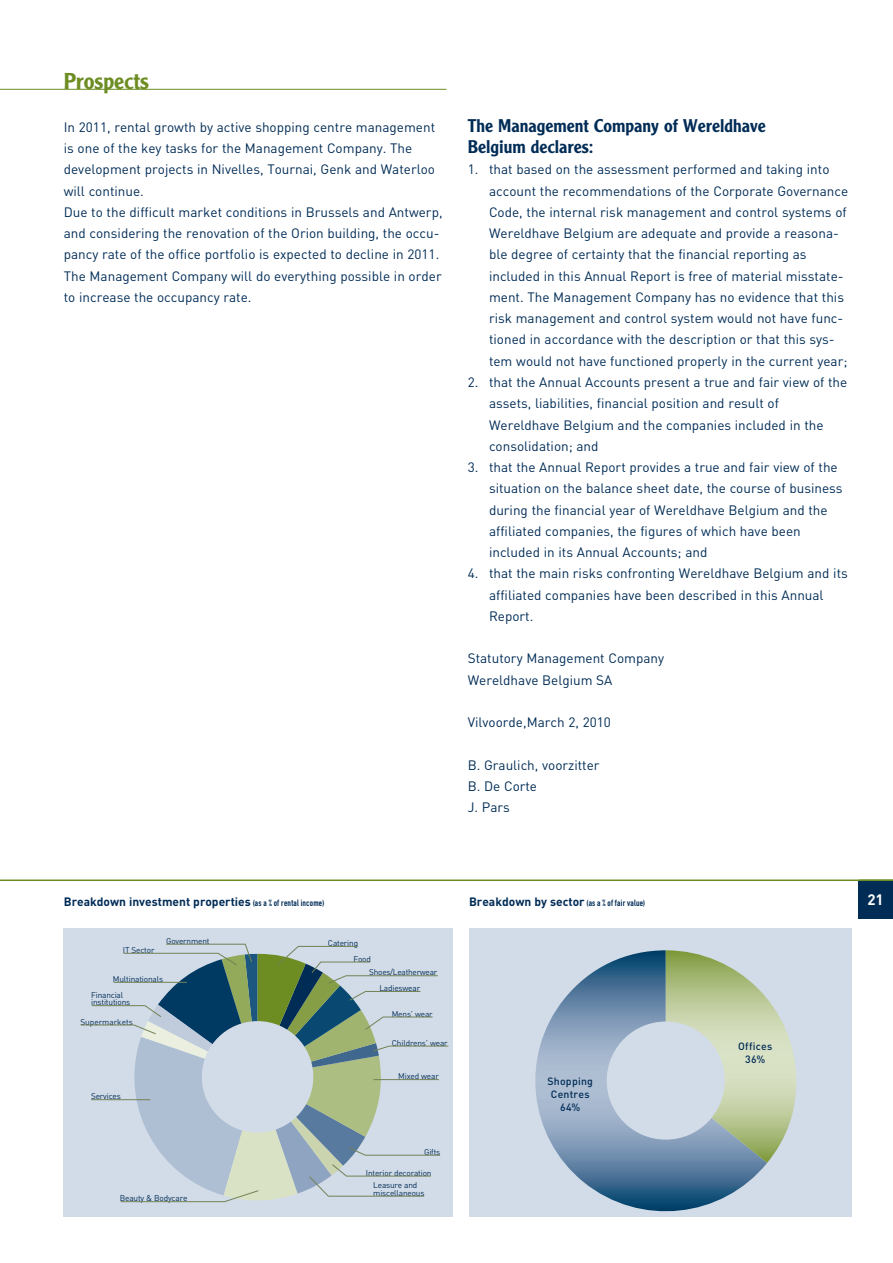
<style>
.page{position:relative;width:893px;height:1263px;background:#fff}
.page>*{position:absolute;margin:0;border:0;box-sizing:border-box;transform-origin:0 0}
.t1{font:500 22.5px "Clearface Gothic LT Std";color:#6d8d23}
.t2{font:500 18px/21.6px "Clearface Gothic LT Std";color:#002c56}
.t3{font:700 15px "DIN Pro";color:#fff}
.t4{font:13.5px/21.3px "DIN Pro";color:#002c56}
.t5{font:700 12px "DIN Pro";color:#002c56}
.t6{font:500 10.5px/13.4px "DIN Pro";letter-spacing:.025em;color:#002c56;text-align:center}
.t7{font:8.25px/15.8px "DIN Pro";letter-spacing:-.02em;color:#002c56}
.t8{font:8.25px "DIN Pro";color:#002c56}
.s1{font-family:"DIN Engschrift Std";font-weight:400;font-size:9px}
</style>
<div class="page">
<div style="left:859px;top:880px;width:34px;height:38px;background:#002c56"></div>
<hr style="left:0;top:879px;width:893px;height:2px;background:#6d8d23">
<div style="left:64px;top:928px;width:389px;height:288px;background:#d2dce8"></div>
<div style="left:469px;top:928px;width:383px;height:288px;background:#d2dce8"></div>
<svg style="left:519px;top:950px;width:248px;height:267px"></svg>
<svg style="left:666px;top:950px;width:130px;height:213px"></svg>
<div style="left:607px;top:1021px;width:118px;height:118px;background:#d2dce8;border-radius:50%"></div>
<hr style="left:0;top:89px;width:446px;height:1px;background:#6d8d23">
<svg style="left:80px;top:943px;width:369px;height:260px"></svg>
<h1 class="t1" style="left:64px;top:67px;width:86px">Prospects</h1>
<p class="t4" style="left:64px;top:116px;width:380px">In 2011, rental growth by active shopping centre management is one of the key tasks for the Management Company. The development projects in Nivelles, Tournai, Genk and Waterloo will continue.<br>Due to the difficult market conditions in Brussels and Antwerp, and considering the renovation of the Orion building, the occu&shy;pancy rate of the office portfolio is expected to decline in 2011.<br>The Management Company will do everything possible in order to increase the occupancy rate.</p>
<h2 class="t2" style="left:468px;top:114px;width:300px">The Management Company of Wereldhave<br>Belgium declares:</h2>
<p class="t4" style="left:489px;top:158px;width:361px;text-indent:-21px">1. that based on the assessment performed and taking into account the recommendations of the Corporate Governance Code, the internal risk management and control systems of Wereldhave Belgium are adequate and provide a reasona&shy;ble degree of certainty that the financial reporting as included in this Annual Report is free of material misstate&shy;ment. The Management Company has no evidence that this risk management and control system would not have func&shy;tioned in accordance with the description or that this sys&shy;tem would not have functioned properly in the current year;</p>
<p class="t4" style="left:489px;top:371px;width:360px;text-indent:-21px">2. that the Annual Accounts present a true and fair view of the assets, liabilities, financial position and result of Wereldhave Belgium and the companies included in the consolidation; and</p>
<p class="t4" style="left:489px;top:456px;width:355px;text-indent:-21px">3. that the Annual Report provides a true and fair view of the situation on the balance sheet date, the course of business during the financial year of Wereldhave Belgium and the affiliated companies, the figures of which have been included in its Annual Accounts; and</p>
<p class="t4" style="left:489px;top:562px;width:360px;text-indent:-21px">4. that the main risks confronting Wereldhave Belgium and its affiliated companies have been described in this Annual<br>Report.</p>
<p class="t4" style="left:468px;top:647px;width:198px">Statutory Management Company<br>Wereldhave Belgium SA</p>
<p class="t4" style="left:468px;top:711px;width:145px">Vilvoorde,March 2, 2010</p>
<p class="t4" style="left:468px;top:754px;width:133px">B. Graulich, voorzitter<br>B. De Corte<br>J. Pars</p>
<p class="t5" style="left:64px;top:893px;width:262px">Breakdown investment properties <span class="s1">(as a % of rental income)</span></p>
<p class="t5" style="left:469px;top:893px;width:178px">Breakdown by sector <span class="s1">(as a % of fair value)</span></p>
<p class="t7" style="left:166px;top:932px;width:45px">Government</p>
<p class="t7" style="left:123px;top:941px;width:33px">IT Sector</p>
<p class="t7" style="left:91px;top:971px;width:73px;text-indent:22px">Multinationals<br>Financial</p>
<p class="t7" style="left:91px;top:994px;width:41px">institutions</p>
<p class="t8" style="left:80px;top:1016px;width:54px">Supermarkets</p>
<p class="t7" style="left:91px;top:1088px;width:31px">Services</p>
<p class="t7" style="left:120px;top:1190px;width:69px">Beauty &amp; Bodycare</p>
<p class="t7" style="left:328px;top:935px;width:32px">Catering</p>
<p class="t7" style="left:353px;top:950px;width:19px">Food</p>
<p class="t7" style="left:379px;top:964px;width:59px;text-indent:-10px">Shoes/Leatherwear<br>Ladieswear</p>
<p class="t7" style="left:392px;top:1005px;width:42px">Mens’ wear</p>
<p class="t7" style="left:392px;top:1034px;width:57px">Childrens’ wear</p>
<p class="t7" style="left:398px;top:1068px;width:42px">Mixed wear</p>
<p class="t7" style="left:424px;top:1144px;width:18px">Gifts</p>
<p class="t7" style="left:366px;top:1164px;width:67px">Interior decoration</p>
<p class="t7" style="left:373px;top:1181px;width:53px;line-height:7.5px">Leasure and miscellaneous</p>
<p class="t6" style="left:547px;top:1074px;width:47px">Shopping<br>Centres<br>64%</p>
<p class="t6" style="left:738px;top:1039px;width:36px">Offices<br>36%</p>
<p class="t3" style="left:867px;top:889px;width:18px">21</p>
</div>
